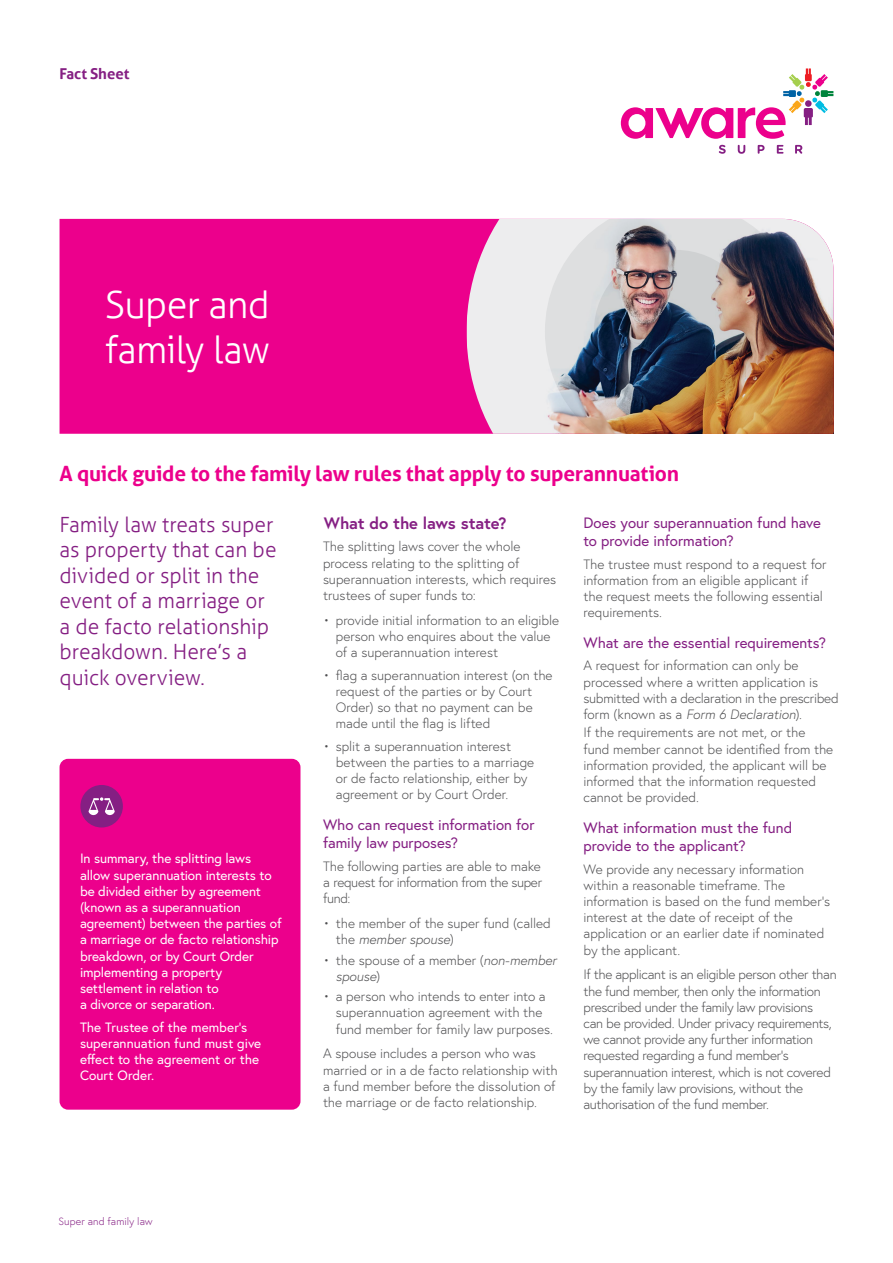
<style>
.page{position:relative;width:893px;height:1263px;background:#fff}
.page>*{position:absolute;margin:0;border:0;box-sizing:border-box;transform-origin:0 0}
.t1{font:300 37.5px/45px "Aller";letter-spacing:-.02em;color:#fff}
.t2{font:300 21px/25.5px "Aller";letter-spacing:-.005em;color:#851f83}
.t3{font:700 21px "Aller";letter-spacing:-.01em;color:#ec008c}
.t4{font:700 16.5px "Europa";letter-spacing:-.01em;color:#851f83}
.t5{font:15px/18px "Europa";letter-spacing:-.005em;color:#851f83}
.t6{font:700 15px "Aller";letter-spacing:-.005em;color:#851f83}
.t7{font:300 13.5px/16.2px "Europa";letter-spacing:-.005em;color:#4d4d4f}
.t8{font:13.5px/16.2px "Europa";letter-spacing:-.005em;color:#fff}
.t9{font:300 13.5px/16.2px "Europa";letter-spacing:-.025em;color:#4d4d4f}
.t10{font:300 10.5px "Europa";letter-spacing:.01em;color:#851f83}
.s1{font-style:italic}
</style>
<div class="page">
<div style="left:60px;top:219px;width:374px;height:215px;background:#ec008c"></div>
<svg style="left:719px;top:145px;width:7px;height:9px"></svg>
<svg style="left:738px;top:145px;width:7px;height:9px"></svg>
<svg style="left:758px;top:145px;width:7px;height:9px"></svg>
<svg style="left:777px;top:145px;width:6px;height:9px"></svg>
<svg style="left:795px;top:145px;width:7px;height:9px"></svg>
<svg style="left:621px;top:68px;width:212px;height:71px"></svg>
<div style="left:60px;top:759px;width:240px;height:351px;background:#ec008c;border-radius:9px"></div>
<div style="left:80px;top:785px;width:43px;height:42px;background:#851f83;border-radius:50%"></div>
<svg style="left:89px;top:797px;width:26px;height:18px"></svg>
<img style="left:434px;top:219px;width:399px;height:215px">
<p class="t6" style="left:60px;top:65px;width:71px">Fact Sheet</p>
<h1 class="t1" style="left:105px;top:283px;width:167px">Super and family law</h1>
<h2 class="t3" style="left:60px;top:461px;width:621px">A quick guide to the family law rules that apply to superannuation</h2>
<h2 class="t2" style="left:60px;top:511px;width:219px">Family law treats super as property that can be divided or split in the event of a marriage or a de facto relationship breakdown. Here’s a quick overview.</h2>
<p class="t8" style="left:80px;top:850px;width:203px">In summary, the splitting laws allow superannuation interests to be divided either by agreement (known as a superannuation agreement) between the parties of a marriage or de facto relationship breakdown, or by Court Order implementing a property settlement in relation to<br>a divorce or separation.</p>
<p class="t8" style="left:80px;top:1019px;width:183px">The Trustee of the member’s superannuation fund must give effect to the agreement or the<br>Court Order.</p>
<p class="t4" style="left:324px;top:512px;width:184px">What do the laws state?</p>
<p class="t7" style="left:323px;top:538px;width:235px">The splitting laws cover the whole process relating to the splitting of superannuation interests, which requires trustees of super funds to:</p>
<p class="t7" style="left:336px;top:612px;width:225px;text-indent:-13px">• provide initial information to an eligible person who enquires about the value of a superannuation interest</p>
<p class="t7" style="left:336px;top:667px;width:218px;text-indent:-13px">• flag a superannuation interest (on the request of the parties or by Court Order) so that no payment can be made until the flag is lifted</p>
<p class="t7" style="left:336px;top:738px;width:200px;text-indent:-13px">• split a superannuation interest between the parties to a marriage or de facto relationship, either by agreement or by Court Order.</p>
<p class="t5" style="left:323px;top:816px;width:213px">Who can request information for family law purposes?</p>
<p class="t7" style="left:323px;top:858px;width:221px;text-align:justify">The following parties are able to make a request for information from the super fund:</p>
<p class="t7" style="left:336px;top:915px;width:217px;text-indent:-13px">• the member of the super fund (called the <span class="s1">member spouse</span>)</p>
<p class="t7" style="left:336px;top:951px;width:222px;text-indent:-13px">• the spouse of a member (<span class="s1">non-member spouse</span>)</p>
<p class="t7" style="left:336px;top:988px;width:219px;text-indent:-13px">• a person who intends to enter into a superannuation agreement with the fund member for family law purposes.</p>
<p class="t7" style="left:323px;top:1045px;width:236px">A spouse includes a person who was married or in a de facto relationship with a fund member before the dissolution of the marriage or de facto relationship.</p>
<p class="t5" style="left:583px;top:513px;width:239px">Does your superannuation fund have to provide information?</p>
<p class="t7" style="left:583px;top:555px;width:245px">The trustee must respond to a request for information from an eligible applicant if the request meets the following essential requirements.</p>
<p class="t5" style="left:583px;top:633px;width:244px">What are the essential requirements?</p>
<p class="t7" style="left:583px;top:657px;width:257px">A request for information can only be processed where a written application is submitted with a declaration in the prescribed form (known as a <span class="s1">Form 6 Declaration</span>).</p>
<p class="t7" style="left:583px;top:724px;width:251px">If the requirements are not met, or the fund member cannot be identified from the information provided, the applicant will be informed that the information requested cannot be provided.</p>
<p class="t5" style="left:583px;top:818px;width:210px">What information must the fund provide to the applicant?</p>
<p class="t7" style="left:583px;top:860px;width:248px">We provide any necessary information within a reasonable timeframe. The information is based on the fund member’s interest at the date of receipt of the application or an earlier date if nominated by the applicant.</p>
<p class="t9" style="left:583px;top:966px;width:255px">If the applicant is an eligible person other than the fund member, then only the information prescribed under the family law provisions<br>can be provided. Under privacy requirements, we cannot provide any further information requested regarding a fund member’s superannuation interest, which is not covered by the family law provisions, without the authorisation of the fund member.</p>
<p class="t10" style="left:58px;top:1215px;width:96px">Super and family law</p>
</div>
